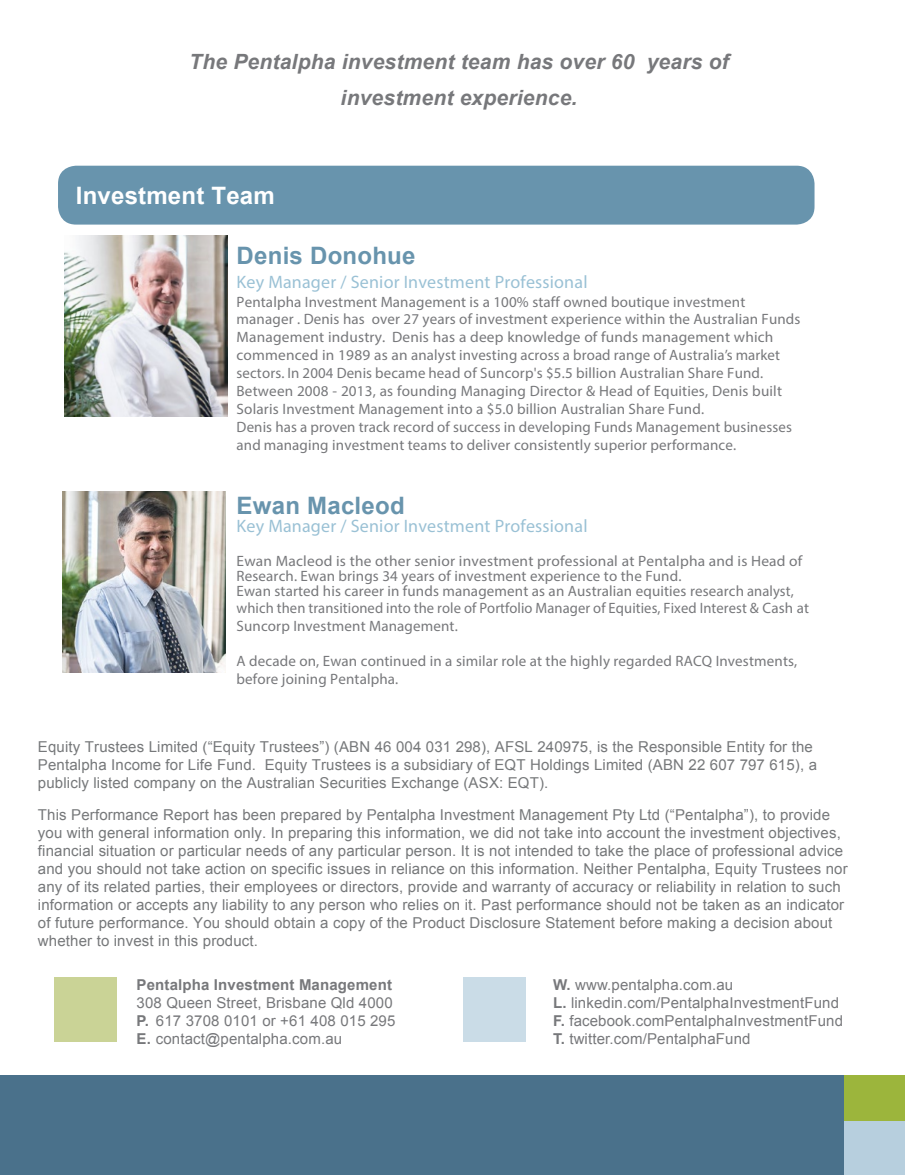
<style>
.page{position:relative;width:905px;height:1175px;background:#fff}
.page>*{position:absolute;margin:0;border:0;box-sizing:border-box;transform-origin:0 0}
.t1{font:700 24px "Arial";letter-spacing:.01em;color:#6894ad}
.t2{font:700 24px "Arial";letter-spacing:.01em;color:#fff}
.t3{font:italic 700 21px/36px "Arial";letter-spacing:.01em;color:#77787b;text-align:center}
.t4{font:18px "Myriad Pro";letter-spacing:.01em;color:#9ac1d5}
.t5{font:15px/17.9px "Myriad Pro";letter-spacing:.01em;color:#77787b}
.t6{font:15px/18px "Arial";letter-spacing:.01em;color:#76787a}
.t7{font:15px/18px "Arial";letter-spacing:.01em;color:#77787b}
.t8{font:700 15px "Arial";letter-spacing:.01em;color:#77787b}
.s1{font-weight:700}
</style>
<div class="page">
<div style="left:0;top:1075px;width:904px;height:99px;background:#4a718b"></div>
<div style="left:844px;top:1120px;width:60px;height:54px;background:#b7cfde"></div>
<div style="left:844px;top:1075px;width:60px;height:45px;background:#9cb53c"></div>
<div style="left:54px;top:976px;width:63px;height:65px;background:#cad396"></div>
<div style="left:463px;top:976px;width:62px;height:65px;background:#cadce7"></div>
<img style="left:65px;top:235px;width:163px;height:181px">
<img style="left:62px;top:491px;width:163px;height:181px">
<div style="left:58px;top:166px;width:756px;height:59px;background:#6894ad;border-radius:18px"></div>
<h2 class="t3" style="left:189px;top:44px;width:541px">The Pentalpha investment team has over 60 years of investment experience.</h2>
<h1 class="t2" style="left:76px;top:179px;width:200px">Investment Team</h1>
<h1 class="t1" style="left:236px;top:239px;width:180px">Denis Donohue</h1>
<p class="t4" style="left:236px;top:270px;width:352px">Key Manager / Senior Investment Professional</p>
<p class="t5" style="left:236px;top:292px;width:565px">Pentalpha Investment Management is a 100% staff owned boutique investment manager . Denis has over 27 years of investment experience within the Australian Funds Management industry. Denis has a deep knowledge of funds management which commenced in 1989 as an analyst investing across a broad range of Australia’s market sectors. In 2004 Denis became head of Suncorp's $5.5 billion Australian Share Fund.<br>Between 2008 - 2013, as founding Managing Director &amp; Head of Equities, Denis built Solaris Investment Management into a $5.0 billion Australian Share Fund.<br>Denis has a proven track record of success in developing Funds Management businesses and managing investment teams to deliver consistently superior performance.</p>
<h1 class="t1" style="left:236px;top:490px;width:170px">Ewan Macleod</h1>
<p class="t4" style="left:236px;top:515px;width:352px">Key Manager / Senior Investment Professional</p>
<p class="t5" style="left:236px;top:553px;width:567px;line-height:15px">Ewan Macleod is the other senior investment professional at Pentalpha and is Head of<br>Research. Ewan brings 34 years of investment experience to the Fund.<br>Ewan started his career in funds management as an Australian equities research analyst,</p>
<p class="t5" style="left:236px;top:599px;width:574px">which then transitioned into the role of Portfolio Manager of Equities, Fixed Interest &amp; Cash at<br>Suncorp Investment Management.</p>
<p class="t5" style="left:236px;top:652px;width:562px">A decade on, Ewan continued in a similar role at the highly regarded RACQ Investments, before joining Pentalpha.</p>
<p class="t6" style="left:38px;top:737px;width:780px">Equity Trustees Limited (“Equity Trustees”) (ABN 46 004 031 298), AFSL 240975, is the Responsible Entity for the<br>Pentalpha Income for Life Fund. Equity Trustees is a subsidiary of EQT Holdings Limited (ABN 22 607 797 615), a publicly listed company on the Australian Securities Exchange (ASX: EQT).</p>
<p class="t6" style="left:38px;top:806px;width:811px">This Performance Report has been prepared by Pentalpha Investment Management Pty Ltd (“Pentalpha”), to provide you with general information only. In preparing this information, we did not take into account the investment objectives, financial situation or particular needs of any particular person. It is not intended to take the place of professional advice and you should not take action on specific issues in reliance on this information. Neither Pentalpha, Equity Trustees nor any of its related parties, their employees or directors, provide and warranty of accuracy or reliability in relation to such information or accepts any liability to any person who relies on it. Past performance should not be taken as an indicator of future performance. You should obtain a copy of the Product Disclosure Statement before making a decision about whether to invest in this product.</p>
<p class="t8" style="left:136px;top:974px;width:257px">Pentalpha Investment Management</p>
<p class="t7" style="left:136px;top:993px;width:260px">308 Queen Street, Brisbane Qld 4000<br><span class="s1">P.</span> 617 3708 0101 or +61 408 015 295<br><span class="s1">E.</span> contact@pentalpha.com.au</p>
<p class="t7" style="left:553px;top:976px;width:291px"><span class="s1">W.</span> www.pentalpha.com.au<br><span class="s1">L.</span> linkedin.com/PentalphaInvestmentFund <span class="s1">F.</span> facebook.comPentalphaInvestmentFund <span class="s1">T.</span> twitter.com/PentalphaFund</p>
</div>
